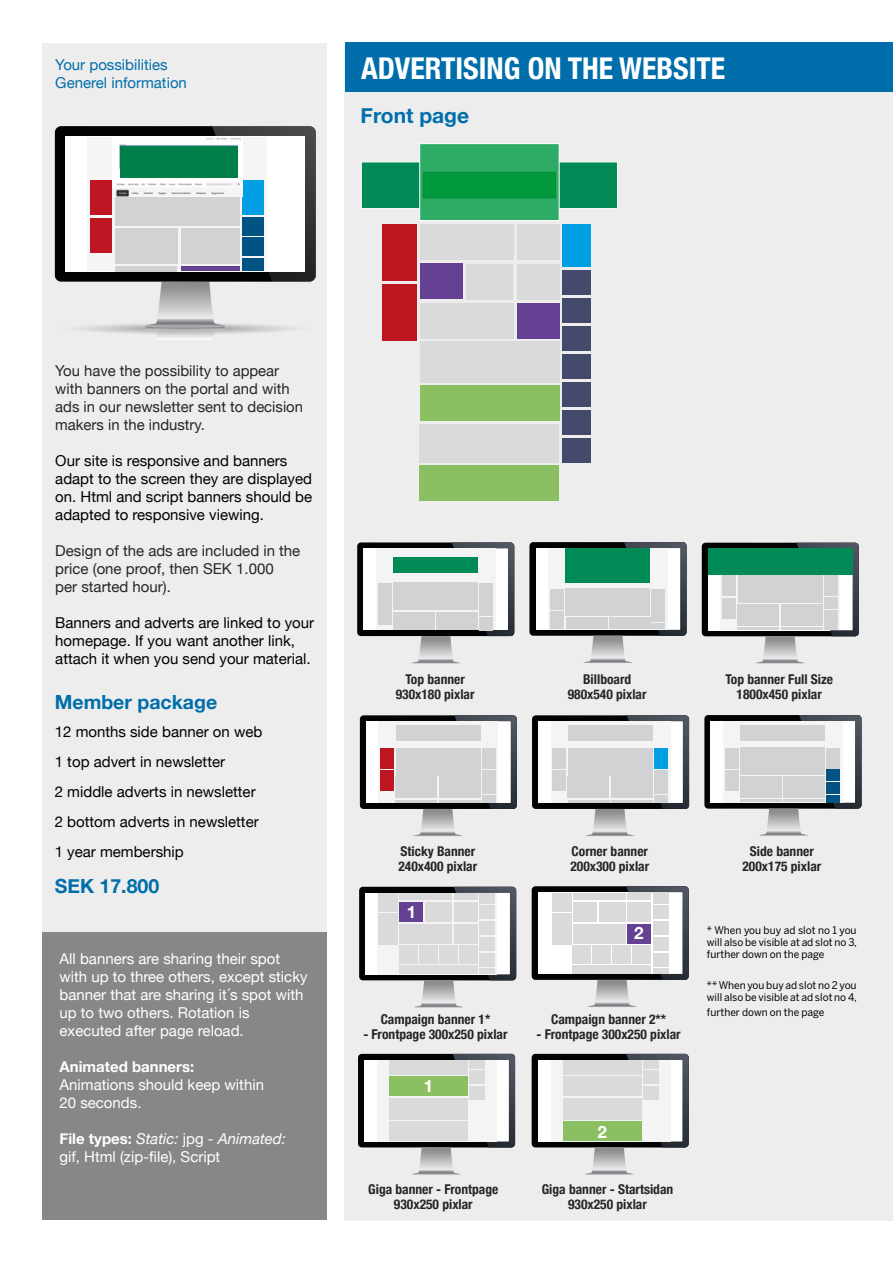
<style>
.page{position:relative;width:893px;height:1263px;background:#fff}
.page>*{position:absolute;margin:0;border:0;box-sizing:border-box;transform-origin:0 0}
.t1{font:700 condensed 30px "Helvetica Neue";color:#fff}
.t2{font:700 21px "Helvetica Neue";color:#006eab}
.t3{font:700 19.5px "Helvetica Neue";color:#006eab}
.t4{font:700 16.95px "Helvetica Neue";color:#fff}
.t5{font:15px/18px "Helvetica Neue";color:#000}
.t6{font:15px/18px "Helvetica Neue";color:#fff}
.t7{font:15px/18px "Helvetica Neue";color:#262625}
.t8{font:15px/18px "Helvetica Neue";color:#006eab}
.t9{font:700 15px "Helvetica Neue";color:#fff}
.t10{font:700 condensed 13.5px/15px "Helvetica Neue";color:#262625;text-align:center}
.t11{font:10.5px/12px "Benton Sans";color:#000;text-align:justify}
.s1{font-weight:700}
.s2{font-style:italic}
</style>
<div class="page">
<div style="left:344px;top:43px;width:549px;height:1177px;background:#ededed"></div>
<div style="left:43px;top:43px;width:284px;height:889px;background:#ededed"></div>
<div style="left:43px;top:932px;width:284px;height:288px;background:#878787"></div>
<svg style="left:55px;top:126px;width:261px;height:210px"></svg>
<div style="left:346px;top:43px;width:547px;height:49px;background:#006eab"></div>
<div style="left:120px;top:146px;width:118px;height:32px;background:#007f4a"></div>
<div style="left:361px;top:161px;width:257px;height:48px;background:#008a56;border:1px solid #fff"></div>
<div style="left:420px;top:144px;width:139px;height:77px;background:#2eac66;border:1px solid #fff"></div>
<div style="left:383px;top:224px;width:34px;height:57px;background:#be1521"></div>
<div style="left:383px;top:284px;width:34px;height:57px;background:#be1521"></div>
<div style="left:562px;top:224px;width:28px;height:43px;background:#009fe3"></div>
<div style="left:562px;top:270px;width:28px;height:25px;background:#444a6b"></div>
<div style="left:562px;top:298px;width:28px;height:25px;background:#444a6b"></div>
<div style="left:562px;top:326px;width:28px;height:25px;background:#444a6b"></div>
<div style="left:562px;top:354px;width:28px;height:25px;background:#444a6b"></div>
<div style="left:562px;top:382px;width:28px;height:25px;background:#444a6b"></div>
<div style="left:562px;top:410px;width:28px;height:25px;background:#444a6b"></div>
<div style="left:562px;top:438px;width:28px;height:25px;background:#444a6b"></div>
<div style="left:423px;top:172px;width:133px;height:26px;background:#00983a"></div>
<div style="left:517px;top:224px;width:42px;height:36px;background:#dadada"></div>
<div style="left:466px;top:264px;width:47px;height:36px;background:#dadada"></div>
<div style="left:517px;top:264px;width:42px;height:36px;background:#dadada"></div>
<div style="left:420px;top:224px;width:93px;height:36px;background:#dadada"></div>
<div style="left:420px;top:303px;width:93px;height:35px;background:#dadada"></div>
<div style="left:420px;top:385px;width:139px;height:36px;background:#8ac062"></div>
<div style="left:420px;top:466px;width:139px;height:35px;background:#8ac062"></div>
<div style="left:420px;top:341px;width:139px;height:41px;background:#dadada"></div>
<div style="left:420px;top:424px;width:139px;height:39px;background:#dadada"></div>
<div style="left:517px;top:303px;width:42px;height:35px;background:#644193"></div>
<div style="left:420px;top:264px;width:43px;height:35px;background:#644193"></div>
<svg style="left:358px;top:542px;width:156px;height:122px"></svg>
<svg style="left:529px;top:542px;width:157px;height:121px"></svg>
<svg style="left:702px;top:543px;width:157px;height:121px"></svg>
<svg style="left:360px;top:715px;width:157px;height:121px"></svg>
<svg style="left:533px;top:715px;width:156px;height:121px"></svg>
<svg style="left:704px;top:715px;width:157px;height:121px"></svg>
<svg style="left:360px;top:887px;width:156px;height:121px"></svg>
<svg style="left:359px;top:1054px;width:156px;height:121px"></svg>
<svg style="left:532px;top:886px;width:157px;height:121px"></svg>
<svg style="left:532px;top:1054px;width:157px;height:121px"></svg>
<p class="t8" style="left:55px;top:57px;width:133px">Your possibilities<br>Generel information</p>
<h1 class="t1" style="left:361px;top:43px;width:366px">ADVERTISING ON THE WEBSITE</h1>
<h2 class="t2" style="left:361px;top:99px;width:110px">Front page</h2>
<p class="t7" style="left:55px;top:363px;width:249px">You have the possibility to appear with banners on the portal and with ads in our newsletter sent to decision makers in the industry.</p>
<p class="t5" style="left:55px;top:453px;width:258px">Our site is responsive and banners adapt to the screen they are displayed on. Html and script banners should be adapted to responsive viewing.</p>
<p class="t7" style="left:55px;top:543px;width:247px">Design of the ads are included in the price (one proof, then SEK 1.000<br>per started hour).</p>
<p class="t5" style="left:55px;top:615px;width:260px">Banners and adverts are linked to your homepage. If you want another link, attach it when you send your material.</p>
<h3 class="t3" style="left:55px;top:686px;width:164px">Member package</h3>
<p class="t5" style="left:55px;top:718px;width:209px;line-height:30px">12 months side banner on web<br>1 top advert in newsletter<br>2 middle adverts in newsletter<br>2 bottom adverts in newsletter<br>1 year membership</p>
<h3 class="t3" style="left:55px;top:871px;width:106px">SEK 17.800</h3>
<p class="t6" style="left:60px;top:950px;width:250px">All banners are sharing their spot with up to three others, except sticky banner that are sharing it´s spot with up to two others. Rotation is executed after page reload.</p>
<p class="t9" style="left:60px;top:1055px;width:136px">Animated banners:</p>
<p class="t6" style="left:60px;top:1076px;width:206px">Animations should keep within<br>20 seconds.</p>
<p class="t6" style="left:60px;top:1130px;width:228px"><span class="s1">File types:</span> <span class="s2">Static:</span> jpg - <span class="s2">Animated: </span>gif, Html (zip-file), Script</p>
<p class="t10" style="left:396px;top:671px;width:80px">Top banner<br>930x180 pixlar</p>
<p class="t10" style="left:568px;top:671px;width:80px">Billboard<br>980x540 pixlar</p>
<p class="t10" style="left:725px;top:671px;width:109px">Top banner Full Size<br>1800x450 pixlar</p>
<p class="t10" style="left:398px;top:842px;width:80px;text-align:left">Sticky Banner<br>240x400 pixlar</p>
<p class="t4" style="left:407px;top:898px;width:11px">1</p>
<p class="t10" style="left:381px;top:1011px;width:111px">Campaign banner 1*</p>
<p class="t10" style="left:363px;top:1026px;width:146px">- Frontpage 300x250 pixlar</p>
<p class="t4" style="left:424px;top:1073px;width:11px">1</p>
<p class="t10" style="left:368px;top:1180px;width:132px">Giga banner - Frontpage<br>930x250 pixlar</p>
<p class="t10" style="left:570px;top:842px;width:80px;text-align:left">Corner banner<br>200x300 pixlar</p>
<p class="t4" style="left:634px;top:920px;width:11px">2</p>
<p class="t10" style="left:551px;top:1011px;width:116px">Campaign banner 2**</p>
<p class="t10" style="left:536px;top:1026px;width:146px">- Frontpage 300x250 pixlar</p>
<p class="t10" style="left:742px;top:842px;width:80px">Side banner<br>200x175 pixlar</p>
<p class="t11" style="left:707px;top:923px;width:151px">* When you buy ad slot no 1 you will also be visible at ad slot no 3, further down on the page</p>
<p class="t11" style="left:707px;top:978px;width:151px">** When you buy ad slot no 2 you will also be visible at ad slot no 4,</p>
<p class="t11" style="left:707px;top:1005px;width:119px">further down on the page</p>
<p class="t4" style="left:598px;top:1118px;width:11px">2</p>
<p class="t10" style="left:542px;top:1180px;width:133px">Giga banner - Startsidan<br>930x250 pixlar</p>
</div>
